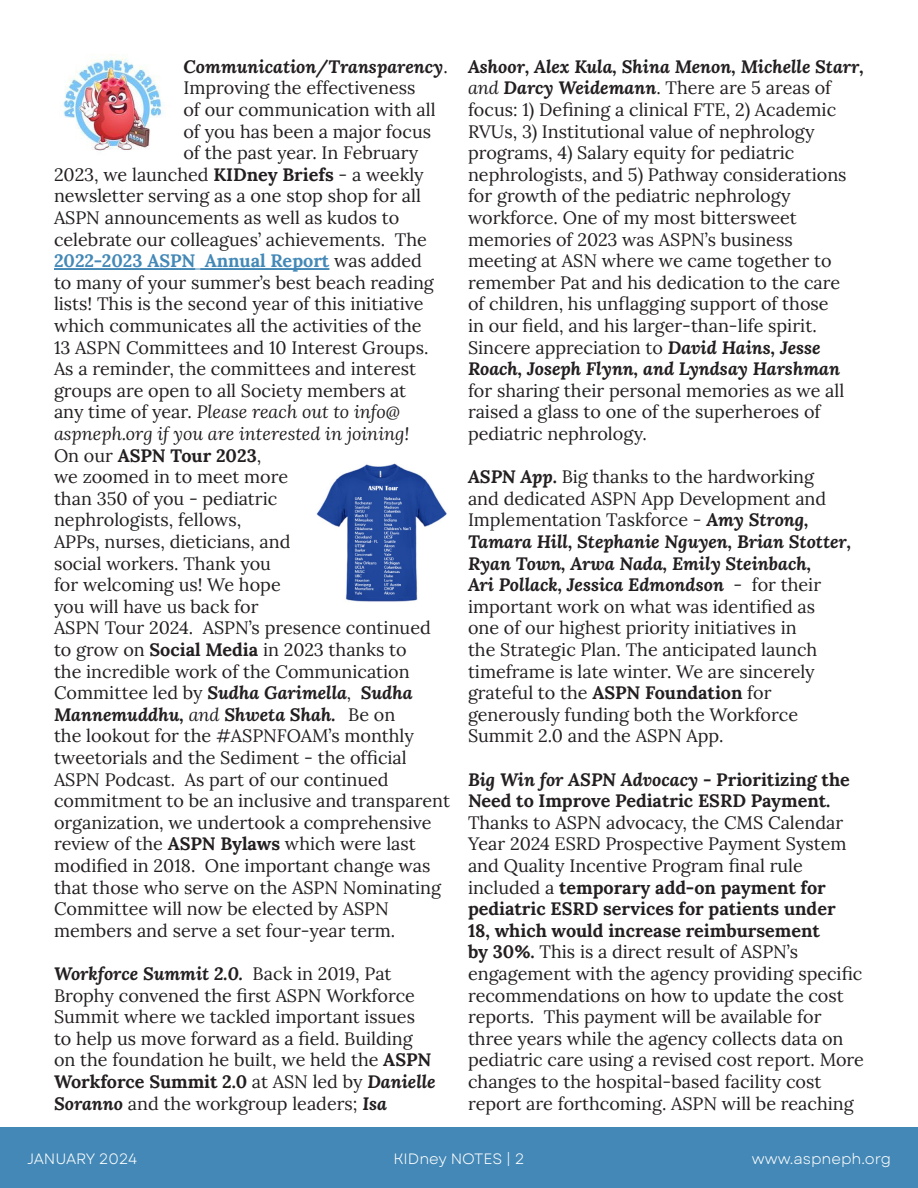
<style>
.page{position:relative;width:918px;height:1188px;background:#fff}
.page>*{position:absolute;margin:0;border:0;box-sizing:border-box;transform-origin:0 0}
.pf0{font:18px/21.6px "Lora";color:#231f20}
.t1{font:italic 18px "Lora";color:#231f20}
.t2{font:18px "Lora";color:#4388b6}
.t3{font:15px "Garet";color:#fff}
.s1{font-style:normal}
.s2{color:#231f20}
.s3{font-style:italic}
</style>
<div class="page">
<div style="left:0;top:1128px;width:918px;height:60px;background:#4388b6"></div>
<hr style="left:54px;top:268px;width:141px;height:2px;background:#4388b6">
<hr style="left:200px;top:268px;width:129px;height:2px;background:#4388b6">
<img style="left:316px;top:463px;width:131px;height:139px">
<img style="left:63px;top:57px;width:100px;height:94px">
<p class="t1" style="left:184px;top:54px;width:266px">Communication/Transparency<span class="s1">.</span></p>
<p class="pf0" style="left:184px;top:76px;width:234px">Improving the effectiveness</p>
<p class="pf0" style="left:184px;top:98px;width:254px">of our communication with all</p>
<p class="pf0" style="left:184px;top:119px;width:249px">of you has been a major focus</p>
<p class="pf0" style="left:184px;top:141px;width:236px">of the past year. In February</p>
<p class="pf0" style="left:54px;top:162px;width:371px">2023, we launched KIDney Briefs - a weekly</p>
<p class="pf0" style="left:54px;top:184px;width:368px">newsletter serving as a one stop shop for all</p>
<p class="pf0" style="left:54px;top:206px;width:347px">ASPN announcements as well as kudos to</p>
<p class="pf0" style="left:54px;top:227px;width:374px">celebrate our colleagues’ achievements. The</p>
<p class="t2" style="left:54px;top:247px;width:369px">2022-2023 ASPN Annual Report <span class="s2">was added</span></p>
<p class="pf0" style="left:54px;top:270px;width:381px">to many of your summer’s best beach reading</p>
<p class="pf0" style="left:54px;top:292px;width:371px">lists! This is the second year of this initiative</p>
<p class="pf0" style="left:54px;top:314px;width:369px">which communicates all the activities of the</p>
<p class="pf0" style="left:54px;top:335px;width:376px">13 ASPN Committees and 10 Interest Groups.</p>
<p class="pf0" style="left:54px;top:357px;width:364px">As a reminder, the committees and interest</p>
<p class="pf0" style="left:54px;top:378px;width:354px">groups are open to all Society members at</p>
<p class="t1" style="left:54px;top:400px;width:348px"><span class="s1">any time of year.</span> Please reach out to info@</p>
<p class="t1" style="left:54px;top:421px;width:357px">aspneph.org if you are interested in joining!</p>
<p class="pf0" style="left:54px;top:443px;width:209px">On our ASPN Tour 2023,</p>
<p class="pf0" style="left:54px;top:465px;width:236px">we zoomed in to meet more</p>
<p class="pf0" style="left:54px;top:486px;width:225px">than 350 of you - pediatric</p>
<p class="pf0" style="left:54px;top:508px;width:189px">nephrologists, fellows,</p>
<p class="pf0" style="left:54px;top:530px;width:238px">APPs, nurses, dieticians, and</p>
<p class="pf0" style="left:54px;top:551px;width:218px">social workers. Thank you</p>
<p class="pf0" style="left:54px;top:573px;width:228px">for welcoming us! We hope</p>
<p class="pf0" style="left:54px;top:594px;width:206px">you will have us back for</p>
<p class="pf0" style="left:54px;top:616px;width:378px">ASPN Tour 2024. ASPN’s presence continued</p>
<p class="pf0" style="left:54px;top:638px;width:354px">to grow on Social Media in 2023 thanks to</p>
<p class="pf0" style="left:54px;top:659px;width:357px">the incredible work of the Communication</p>
<p class="t1" style="left:54px;top:680px;width:360px"><span class="s1">Committee led by</span> Sudha Garimella, Sudha</p>
<p class="t1" style="left:54px;top:702px;width:343px">Mannemuddhu, and Shweta Shah. <span class="s1">Be on</span></p>
<p class="pf0" style="left:54px;top:724px;width:361px">the lookout for the #ASPNFOAM’s monthly</p>
<p class="pf0" style="left:54px;top:746px;width:354px">tweetorials and the Sediment - the official</p>
<p class="pf0" style="left:54px;top:767px;width:336px">ASPN Podcast. As part of our continued</p>
<p class="pf0" style="left:54px;top:789px;width:398px">commitment to be an inclusive and transparent</p>
<p class="pf0" style="left:54px;top:810px;width:379px">organization, we undertook a comprehensive</p>
<p class="pf0" style="left:54px;top:832px;width:363px">review of the ASPN Bylaws which were last</p>
<p class="pf0" style="left:54px;top:854px;width:378px">modified in 2018. One important change was</p>
<p class="pf0" style="left:54px;top:875px;width:389px">that those who serve on the ASPN Nominating</p>
<p class="pf0" style="left:54px;top:897px;width:336px">Committee will now be elected by ASPN</p>
<p class="pf0" style="left:54px;top:918px;width:343px">members and serve a set four-year term.</p>
<p class="pf0" style="left:54px;top:962px;width:383px"><span class="s3">Workforce Summit 2.0.</span> Back in 2019, Pat Brophy convened the first ASPN Workforce Summit where we tackled important issues to help us move forward as a field. Building on the foundation he built, we held the ASPN Workforce Summit 2.0 at ASN led by <span class="s3">Danielle Soranno</span> and the workgroup leaders; <span class="s3">Isa</span></p>
<p class="pf0" style="left:468px;top:54px;width:397px"><span class="s3">Ashoor, Alex Kula, Shina Menon, Michelle Starr, and Darcy Weidemann</span>. There are 5 areas of focus: 1) Defining a clinical FTE, 2) Academic RVUs, 3) Institutional value of nephrology programs, 4) Salary equity for pediatric nephrologists, and 5) Pathway considerations for growth of the pediatric nephrology workforce. One of my most bittersweet memories of 2023 was ASPN’s business meeting at ASN where we came together to remember Pat and his dedication to the care<br>of children, his unflagging support of those<br>in our field, and his larger-than-life spirit.<br>Sincere appreciation to <span class="s3">David Hains, Jesse Roach, Joseph Flynn, and Lyndsay Harshman </span>for sharing their personal memories as we all raised a glass to one of the superheroes of pediatric nephrology.</p>
<p class="pf0" style="left:468px;top:465px;width:385px"><span class="s3">ASPN App</span>. Big thanks to the hardworking<br>and dedicated ASPN App Development and Implementation Taskforce - <span class="s3">Amy Strong, Tamara Hill, Stephanie Nguyen, Brian Stotter, Ryan Town, Arwa Nada, Emily Steinbach,<br>Ari Pollack, Jessica Edmondson</span> - for their important work on what was identified as<br>one of our highest priority initiatives in<br>the Strategic Plan. The anticipated launch timeframe is late winter. We are sincerely grateful to the ASPN Foundation for generously funding both the Workforce Summit 2.0 and the ASPN App.</p>
<p class="pf0" style="left:468px;top:767px;width:398px"><span class="s3">Big Win for ASPN Advocacy</span> - Prioritizing the Need to Improve Pediatric ESRD Payment.<br>Thanks to ASPN advocacy, the CMS Calendar Year 2024 ESRD Prospective Payment System and Quality Incentive Program final rule included a temporary add-on payment for pediatric ESRD services for patients under<br>18, which would increase reimbursement<br>by 30%. This is a direct result of ASPN’s engagement with the agency providing specific recommendations on how to update the cost reports. This payment will be available for three years while the agency collects data on pediatric care using a revised cost report. More changes to the hospital-based facility cost report are forthcoming. ASPN will be reaching</p>
<p class="t3" style="left:27px;top:1150px;width:112px">JANUARY 2024</p>
<p class="t3" style="left:393px;top:1150px;width:133px">KIDney NOTES | 2</p>
<p class="t3" style="left:752px;top:1150px;width:141px">www.aspneph.org</p>
</div>
